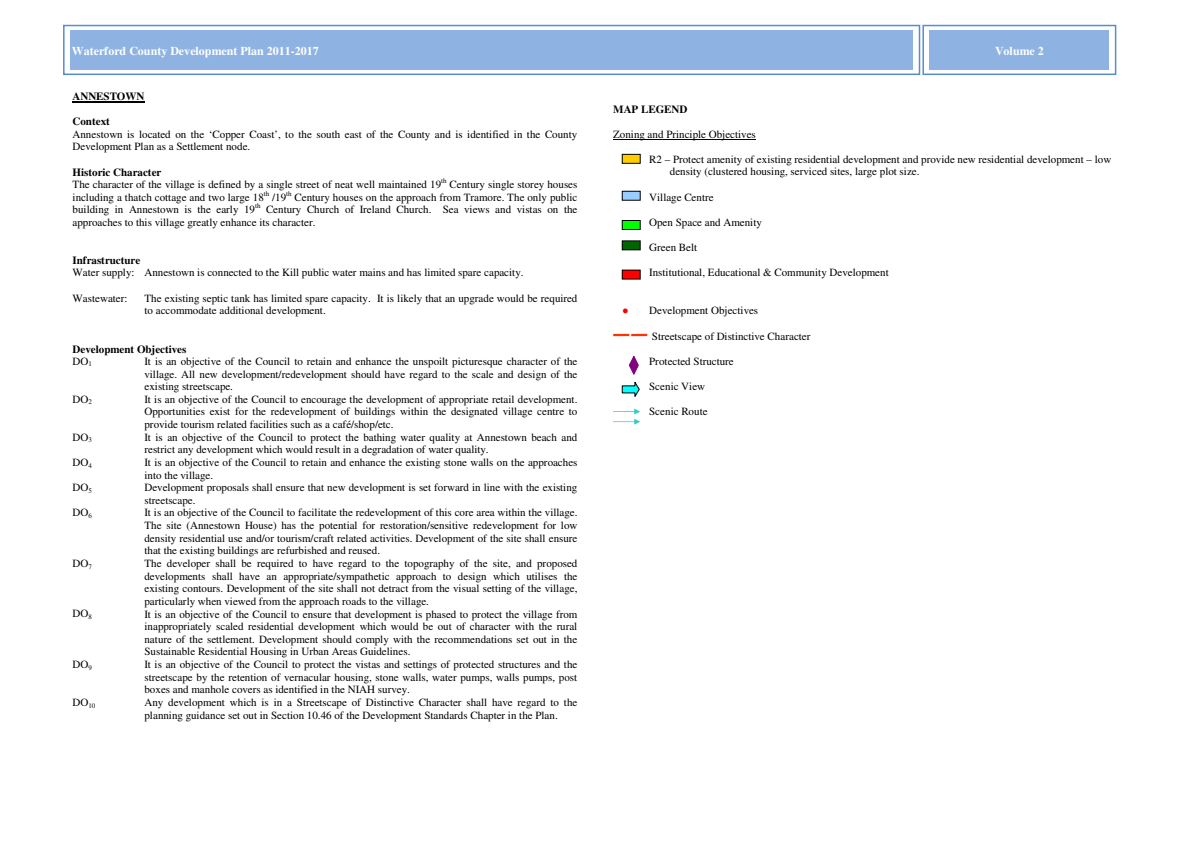
<style>
.page{position:relative;width:1191px;height:842px;background:#fff}
.page>*{position:absolute;margin:0;border:0;box-sizing:border-box;transform-origin:0 0}
.t1{font:700 12px "Times";color:#fff}
.t2{font:11px/12.6px "Times";color:#000}
.t3{font:700 11px/12.3px "Times";letter-spacing:-.005em;color:#000}
.t4{font:6.9px "Times";color:#000}
.s1{font-weight:700}
.s2{font-weight:400}
</style>
<div class="page">
<div style="left:63px;top:25px;width:857px;height:50px;border:1px solid #548dd4"></div>
<div style="left:70px;top:30px;width:843px;height:14px;background:#8eb3e2"></div>
<div style="left:70px;top:44px;width:843px;height:26px;background:#8eb3e2"></div>
<div style="left:922px;top:25px;width:194px;height:50px;border:1px solid #548dd4"></div>
<div style="left:929px;top:30px;width:180px;height:14px;background:#8eb3e2"></div>
<div style="left:929px;top:44px;width:180px;height:13px;background:#8eb3e2"></div>
<div style="left:929px;top:57px;width:180px;height:13px;background:#8eb3e2"></div>
<hr style="left:73px;top:101px;width:72px;height:1px;background:#000">
<hr style="left:613px;top:139px;width:143px;height:1px;background:#000">
<div style="left:622px;top:154px;width:18px;height:9px;background:#fc0"></div>
<div style="left:622px;top:154px;width:18px;height:10px;border:1px solid #000"></div>
<div style="left:622px;top:241px;width:18px;height:9px;background:#060"></div>
<div style="left:622px;top:240px;width:18px;height:10px;border:1px solid #000"></div>
<div style="left:622px;top:220px;width:18px;height:9px;background:#0f0"></div>
<div style="left:622px;top:220px;width:18px;height:10px;border:1px solid #000"></div>
<div style="left:622px;top:191px;width:18px;height:9px;background:#9cf"></div>
<div style="left:622px;top:270px;width:18px;height:9px;background:#f00"></div>
<svg style="left:613px;top:408px;width:27px;height:17px"></svg>
<svg style="left:613px;top:334px;width:34px;height:2px"></svg>
<svg style="left:621px;top:355px;width:19px;height:42px"></svg>
<p class="t1" style="left:72px;top:47px;width:248px">Waterford County Development Plan 2011-2017</p>
<p class="t1" style="left:995px;top:46px;width:50px">Volume 2</p>
<p class="t3" style="left:73px;top:91px;width:74px">ANNESTOWN</p>
<p class="t2" style="left:73px;top:116px;width:506px"><span class="s1">Context<br></span>Annestown is located on the ‘Copper Coast’, to the south east of the County and is identified in the County<br>Development Plan as a Settlement node.</p>
<p class="t2" style="left:73px;top:167px;width:370px"><span class="s1">Historic Character<br></span>The character of the village is defined by a single street of neat well maintained 19</p>
<p class="t4" style="left:441px;top:178px;width:7px">th</p>
<p class="t2" style="left:449px;top:179px;width:129px">Century single storey houses</p>
<p class="t2" style="left:73px;top:192px;width:193px">including a thatch cottage and two large 18</p>
<p class="t4" style="left:264px;top:191px;width:7px">th</p>
<p class="t2" style="left:272px;top:192px;width:16px">/19</p>
<p class="t4" style="left:286px;top:191px;width:7px">th</p>
<p class="t2" style="left:294px;top:192px;width:284px">Century houses on the approach from Tramore. The only public</p>
<p class="t2" style="left:73px;top:204px;width:184px">building in Annestown is the early 19</p>
<p class="t4" style="left:255px;top:203px;width:7px">th</p>
<p class="t3" style="left:613px;top:104px;width:76px">MAP LEGEND</p>
<p class="t2" style="left:613px;top:129px;width:144px">Zoning and Principle Objectives</p>
<p class="t2" style="left:670px;top:154px;width:443px;text-indent:-21px">R2 – Protect amenity of existing residential development and provide new residential development – low density (clustered housing, serviced sites, large plot size.</p>
<p class="t2" style="left:649px;top:192px;width:66px">Village Centre</p>
<p class="t2" style="left:649px;top:217px;width:114px">Open Space and Amenity</p>
<p class="t2" style="left:649px;top:242px;width:50px">Green Belt</p>
<p class="t2" style="left:649px;top:268px;width:241px">Institutional, Educational &amp; Community Development</p>
<p class="t2" style="left:649px;top:305px;width:111px">Development Objectives</p>
<p class="t2" style="left:652px;top:331px;width:160px">Streetscape of Distinctive Character</p>
<p class="t2" style="left:649px;top:356px;width:86px">Protected Structure</p>
<p class="t2" style="left:649px;top:381px;width:58px">Scenic View</p>
<p class="t2" style="left:649px;top:406px;width:60px">Scenic Route</p>
<p class="t2" style="left:73px;top:204px;width:506px;text-indent:193px">Century Church of Ireland Church. Sea views and vistas on the approaches to this village greatly enhance its character.</p>
<p class="t2" style="left:73px;top:255px;width:452px;line-height:12.3px"><span class="s1">Infrastructure<br></span>Water supply: Annestown is connected to the Kill public water mains and has limited spare capacity.</p>
<p class="t2" style="left:73px;top:293px;width:56px">Wastewater:</p>
<p class="t2" style="left:144px;top:293px;width:434px">The existing septic tank has limited spare capacity. It is likely that an upgrade would be required to accommodate additional development.</p>
<p class="t3" style="left:73px;top:344px;width:115px">Development Objectives<br><span class="s2">DO</span><sub>1</sub></p>
<p class="t2" style="left:144px;top:356px;width:434px;text-align:justify">It is an objective of the Council to retain and enhance the unspoilt picturesque character of the village. All new development/redevelopment should have regard to the scale and design of the existing streetscape.</p>
<p class="t2" style="left:73px;top:394px;width:21px">DO<sub>2</sub></p>
<p class="t2" style="left:144px;top:394px;width:434px;text-align:justify">It is an objective of the Council to encourage the development of appropriate retail development.<br>Opportunities exist for the redevelopment of buildings within the designated village centre to provide tourism related facilities such as a café/shop/etc.</p>
<p class="t2" style="left:73px;top:432px;width:21px">DO<sub>3</sub></p>
<p class="t2" style="left:144px;top:432px;width:434px">It is an objective of the Council to protect the bathing water quality at Annestown beach and restrict any development which would result in a degradation of water quality.</p>
<p class="t2" style="left:73px;top:457px;width:21px">DO<sub>4</sub></p>
<p class="t2" style="left:144px;top:457px;width:434px">It is an objective of the Council to retain and enhance the existing stone walls on the approaches into the village.</p>
<p class="t2" style="left:73px;top:482px;width:21px">DO<sub>5</sub></p>
<p class="t2" style="left:144px;top:482px;width:434px">Development proposals shall ensure that new development is set forward in line with the existing streetscape.</p>
<p class="t2" style="left:73px;top:508px;width:21px">DO<sub>6</sub></p>
<p class="t2" style="left:144px;top:508px;width:434px;text-align:justify">It is an objective of the Council to facilitate the redevelopment of this core area within the village.<br>The site (Annestown House) has the potential for restoration/sensitive redevelopment for low density residential use and/or tourism/craft related activities. Development of the site shall ensure that the existing buildings are refurbished and reused.</p>
<p class="t2" style="left:73px;top:558px;width:21px">DO<sub>7</sub></p>
<p class="t2" style="left:144px;top:558px;width:434px;text-align:justify">The developer shall be required to have regard to the topography of the site, and proposed developments shall have an appropriate/sympathetic approach to design which utilises the existing contours. Development of the site shall not detract from the visual setting of the village, particularly when viewed from the approach roads to the village.</p>
<p class="t2" style="left:73px;top:609px;width:21px">DO<sub>8</sub></p>
<p class="t2" style="left:144px;top:608px;width:434px;text-align:justify">It is an objective of the Council to ensure that development is phased to protect the village from inappropriately scaled residential development which would be out of character with the rural nature of the settlement. Development should comply with the recommendations set out in the Sustainable Residential Housing in Urban Areas Guidelines.</p>
<p class="t2" style="left:73px;top:659px;width:21px">DO<sub>9</sub></p>
<p class="t2" style="left:144px;top:659px;width:434px;text-align:justify">It is an objective of the Council to protect the vistas and settings of protected structures and the streetscape by the retention of vernacular housing, stone walls, water pumps, walls pumps, post boxes and manhole covers as identified in the NIAH survey.</p>
<p class="t2" style="left:73px;top:697px;width:24px">DO<sub>10</sub></p>
<p class="t2" style="left:144px;top:697px;width:434px">Any development which is in a Streetscape of Distinctive Character shall have regard to the planning guidance set out in Section 10.46 of the Development Standards Chapter in the Plan.</p>
</div>
